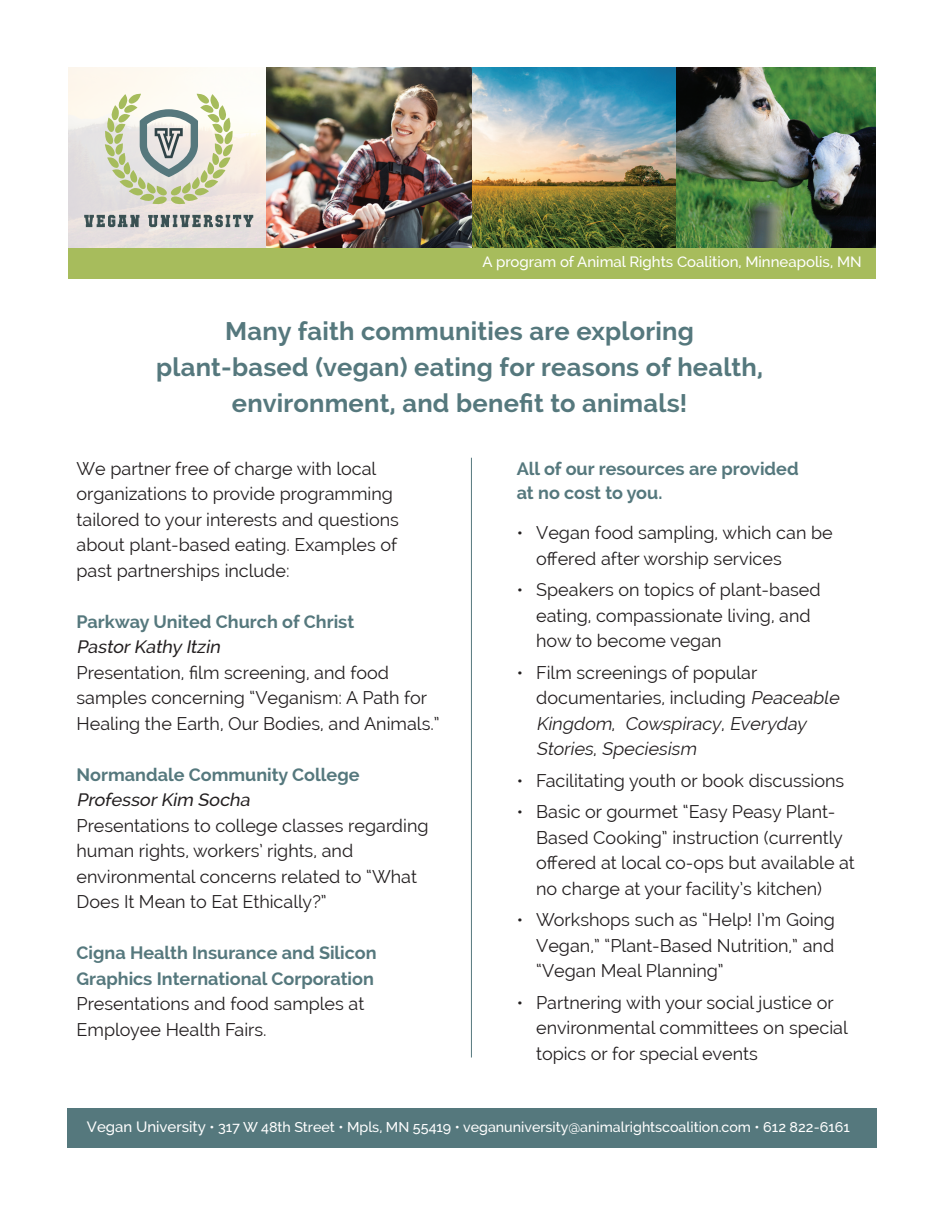
<style>
.page{position:relative;width:945px;height:1215px;background:#fff}
.page>*{position:absolute;margin:0;border:0;box-sizing:border-box;transform-origin:0 0}
.t1{font:700 25.5px/36px "Raleway";letter-spacing:.01em;color:#55787d;text-align:center}
.t2{font:18px/25.5px "Raleway";color:#231f20}
.t3{font:700 18px/25.5px "Raleway";color:#55787d}
.t4{font:italic 18px/25.5px "Raleway";color:#231f20}
.t5{font:italic 500 18px "Raleway";color:#231f20}
.t6{font:500 15px "Raleway";color:#fff}
.t7{font:500 14.25px "Raleway";color:#fff}
.s1{font-style:normal}
.s2{font-size:15px}
</style>
<div class="page">
<img style="left:267px;top:68px;width:205px;height:180px">
<div style="left:68px;top:1108px;width:810px;height:40px;background:#55787d"></div>
<svg style="left:68px;top:67px;width:199px;height:181px"></svg>
<img style="left:472px;top:68px;width:205px;height:180px">
<img style="left:677px;top:68px;width:199px;height:180px">
<div style="left:67px;top:248px;width:865px;height:30px;background:#a7bc5c"></div>
<hr style="left:471px;top:458px;width:1px;height:600px;background:#55787d">
<div style="left:876px;top:0;width:69px;height:347px;background:#fff"></div>
<svg style="left:105px;top:93px;width:128px;height:112px"></svg>
<svg style="left:84px;top:215px;width:55px;height:12px"></svg>
<svg style="left:148px;top:215px;width:105px;height:12px"></svg>
<p class="t6" style="left:483px;top:253px;width:381px">A program of Animal Rights Coalition, Minneapolis, MN</p>
<h1 class="t1" style="left:156px;top:314px;width:609px">Many faith communities are exploring plant-based (vegan) eating for reasons of health, environment, and benefit to animals!</h1>
<p class="t2" style="left:76px;top:456px;width:324px">We partner free of charge with local organizations to provide programming tailored to your interests and questions about plant-based eating. Examples of past partnerships include:</p>
<p class="t3" style="left:76px;top:609px;width:279px">Parkway United Church of Christ</p>
<p class="t5" style="left:76px;top:636px;width:149px">PastorKathy Itzin</p>
<p class="t2" style="left:76px;top:660px;width:365px">Presentation, film screening, and food samples concerning “Veganism: A Path for<br>Healing the Earth, Our Bodies, and Animals.”</p>
<p class="t3" style="left:76px;top:762px;width:285px">Normandale Community College</p>
<p class="t5" style="left:76px;top:789px;width:179px">ProfessorKim Socha</p>
<p class="t2" style="left:76px;top:813px;width:354px">Presentations to college classes regarding human rights, workers’ rights, and environmental concerns related to “What Does It Mean to Eat Ethically?”</p>
<p class="t3" style="left:76px;top:940px;width:302px">Cigna Health Insurance and Silicon<br>Graphics International Corporation</p>
<p class="t2" style="left:76px;top:991px;width:289px">Presentations and food samples at<br>Employee Health Fairs.</p>
<p class="t3" style="left:517px;top:456px;width:284px;line-height:24px">All of our resources are provided at no cost to you.</p>
<p class="t2" style="left:536px;top:520px;width:298px;text-indent:-19px">• Vegan food sampling, which can be offered after worship services</p>
<p class="t2" style="left:536px;top:577px;width:286px;text-indent:-19px">• Speakers on topics of plant-based eating, compassionate living, and how to become vegan</p>
<p class="t4" style="left:536px;top:660px;width:308px;text-indent:-19px"><span class="s1">• Film screenings of popular documentaries, including</span> Peaceable<br>Kingdom<span class="s1">,</span> Cowspiracy<span class="s1">,</span> Everyday<br>Stories<span class="s1">,</span> Speciesism</p>
<p class="t2" style="left:517px;top:768px;width:329px">• Facilitating youth or book discussions</p>
<p class="t2" style="left:536px;top:799px;width:320px;text-indent:-19px">• Basic or gourmet “Easy Peasy Plant-Based Cooking” instruction (currently offered at local co-ops but available at no charge at your facility’s kitchen)</p>
<p class="t2" style="left:536px;top:907px;width:300px;text-align:justify;text-indent:-19px">• Workshops such as “Help! I’m Going Vegan,” “Plant-Based Nutrition,” and “Vegan Meal Planning”</p>
<p class="t2" style="left:536px;top:990px;width:313px;text-indent:-19px">• Partnering with your social justice or environmental committees on special topics or for special events</p>
<p class="t7" style="left:87px;top:1119px;width:764px"><span class="s2">Vegan University</span> • 317 W 48th Street • Mpls, MN 55419 • veganuniversity@animalrightscoalition.com • 612 822-6161</p>
</div>
